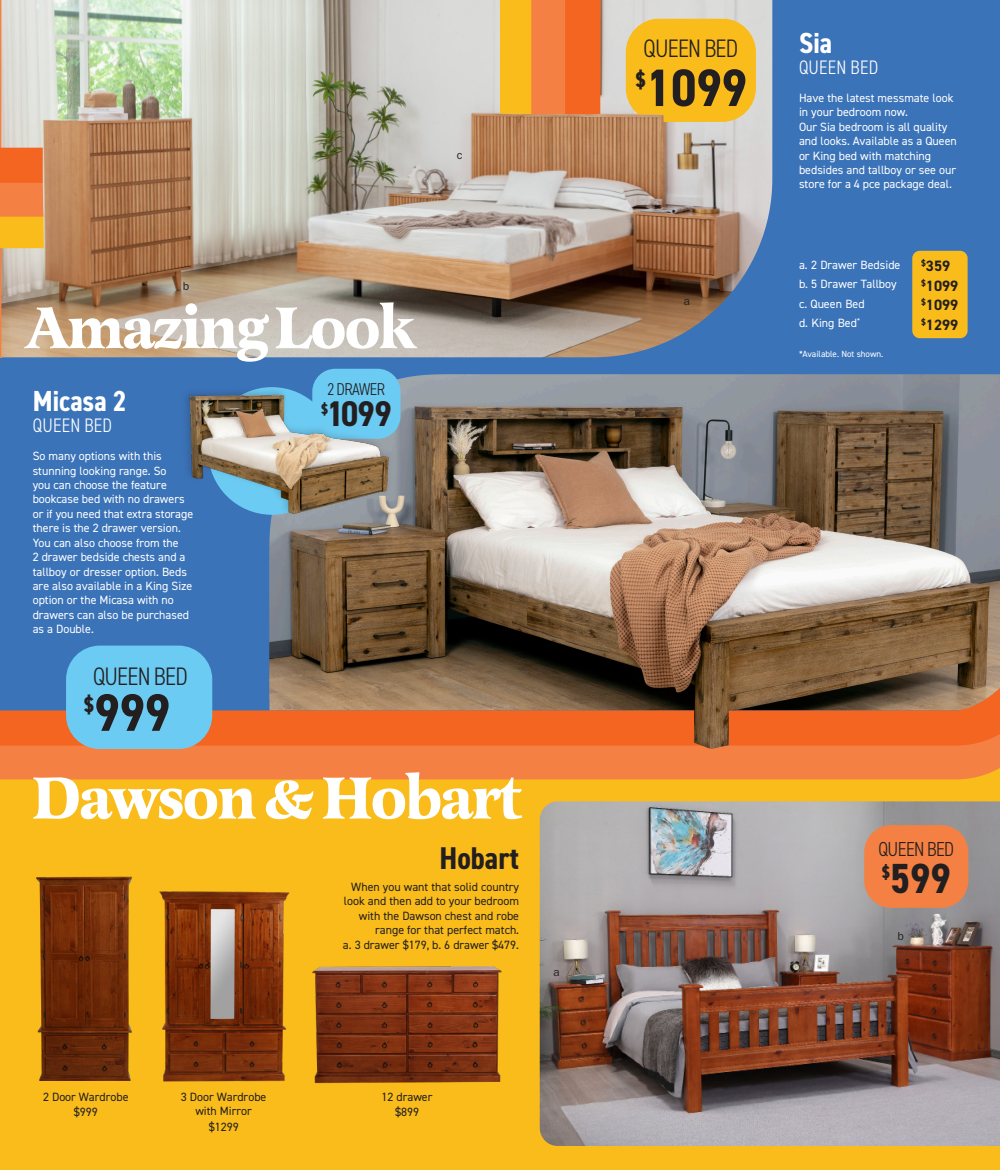
<style>
.page{position:relative;width:1000px;height:1170px;background:#fff}
.page>*{position:absolute;margin:0;border:0;box-sizing:border-box;transform-origin:0 0}
.t1{font:700 61.5px "Latienne Pro";letter-spacing:-.04em;color:#fff}
.t2{font:700 60.9px "Latienne Pro";letter-spacing:-.04em;color:#fff}
.t3{font:700 condensed 52.8px "DIN2014";color:#231f20}
.t4{font:700 condensed 42.15px "DIN2014";color:#231f20}
.t5{font:700 condensed 35.7px "DIN2014";color:#231f20}
.t6{font:700 condensed 31.5px "DIN2014";color:#231f20}
.t7{font:700 condensed 29.1px "DIN2014";letter-spacing:-.01em;color:#fff}
.t8{font:300 condensed 25.35px "DIN2014";letter-spacing:-.03em;color:#231f20}
.t9{font:700 condensed 21.45px "DIN2014";color:#231f20}
.t10{font:300 condensed 20.25px "DIN2014";letter-spacing:-.03em;color:#231f20}
.t11{font:300 condensed 19.5px "DIN2014";letter-spacing:.01em;color:#fff}
.t12{font:700 condensed 17.25px "DIN2014";color:#231f20}
.t13{font:300 condensed 17.1px "DIN2014";letter-spacing:-.03em;color:#231f20}
.t14{font:700 15px "DIN2014";color:#231f20}
.t15{font:700 condensed 14.55px "DIN2014";color:#231f20}
.t16{font:12px/14.4px "DIN2014";color:#fff}
.t17{font:12px/14.4px "DIN2014";color:#231f20;text-align:center}
.t18{font:12px "Franklin Gothic URW Boo";color:#231f20}
.t19{font:9px "DIN2014";color:#fff}
</style>
<div class="page">
<div style="left:0;top:0;width:999px;height:1169px;background:#3b73b9"></div>
<hr style="left:0;top:0;width:1px;height:357px;background:#f48143">
<div style="left:0;top:779px;width:999px;height:390px;background:#f9bc1a"></div>
<img style="left:1px;top:0;width:771px;height:357px">
<img style="left:311px;top:964px;width:191px;height:119px">
<img style="left:539px;top:801px;width:460px;height:344px">
<img style="left:34px;top:873px;width:103px;height:207px">
<img style="left:151px;top:887px;width:145px;height:194px">
<div style="left:912px;top:251px;width:55px;height:87px;background:#f9bc1a;border-radius:7px"></div>
<svg style="left:499px;top:0;width:256px;height:122px;background:#eeac47"></svg>
<svg style="left:0;top:54px;width:44px;height:194px;background:#e9af7a"></svg>
<div style="left:0;top:745px;width:999px;height:34px;background:#f48143"></div>
<svg style="left:0;top:657px;width:269px;height:88px"></svg>
<div style="left:66px;top:645px;width:146px;height:104px;background:#6ccbf3;border-radius:34px"></div>
<img style="left:269px;top:374px;width:730px;height:375px">
<div style="left:312px;top:369px;width:88px;height:70px;background:#6ccbf3;border-radius:23px"></div>
<div style="left:180px;top:386px;width:212px;height:132px;background:#231f20;opacity:.22"></div>
<img style="left:188px;top:386px;width:203px;height:128px">
<div style="left:864px;top:825px;width:104px;height:82px;background:#f48143;border-radius:27px"></div>
<svg style="left:999px;top:659px;width:1px;height:47px"></svg>
<p class="t18" style="left:457px;top:147px;width:7px">c</p>
<p class="t18" style="left:183px;top:278px;width:8px">b</p>
<p class="t2" style="left:26px;top:289px;width:391px">Amazing Look</p>
<p class="t7" style="left:33px;top:382px;width:96px">Micasa 2</p>
<p class="t11" style="left:33px;top:413px;width:81px">QUEEN BED</p>
<p class="t16" style="left:33px;top:448px;width:162px">So many options with this stunning looking range. So<br>you can choose the feature bookcase bed with no drawers or if you need that extra storage there is the 2 drawer version.<br>You can also choose from the<br>2 drawer bedside chests and a tallboy or dresser option. Beds are also available in a King Size option or the Micasa with no drawers can also be purchased as a Double.</p>
<p class="t8" style="left:93px;top:660px;width:96px">QUEEN BED</p>
<p class="t9" style="left:84px;top:690px;width:12px">$</p>
<p class="t3" style="left:94px;top:677px;width:77px">999</p>
<p class="t13" style="left:327px;top:378px;width:59px">2 DRAWER</p>
<p class="t15" style="left:321px;top:399px;width:8px">$</p>
<p class="t5" style="left:327px;top:390px;width:66px">1099</p>
<p class="t1" style="left:32px;top:758px;width:491px">Dawson &amp; Hobart</p>
<p class="t6" style="left:439px;top:837px;width:81px">Hobart</p>
<p class="t17" style="left:343px;top:879px;width:178px;text-align:right">When you want that solid country look and then add to your bedroom with the Dawson chest and robe range for that perfect match.<br>a. 3 drawer $179, b. 6 drawer $479.</p>
<p class="t18" style="left:553px;top:964px;width:8px">a</p>
<p class="t17" style="left:43px;top:1089px;width:87px;line-height:15px">2 Door Wardrobe $999</p>
<p class="t17" style="left:181px;top:1089px;width:87px;line-height:13.5px">3 Door Wardrobe with Mirror</p>
<p class="t17" style="left:209px;top:1118px;width:31px">$1299</p>
<p class="t17" style="left:381px;top:1089px;width:52px;line-height:15px">12 drawer $899</p>
<p class="t8" style="left:643px;top:33px;width:96px">QUEEN BED</p>
<p class="t9" style="left:635px;top:66px;width:12px">$</p>
<p class="t3" style="left:645px;top:53px;width:102px">1099</p>
<p class="t18" style="left:683px;top:294px;width:8px">a</p>
<p class="t7" style="left:798px;top:24px;width:35px">Sia</p>
<p class="t11" style="left:798px;top:55px;width:81px">QUEEN BED</p>
<p class="t16" style="left:798px;top:90px;width:156px">Have the latest messmate look in your bedroom now.</p>
<p class="t16" style="left:798px;top:119px;width:159px">Our Sia bedroom is all quality and looks. Available as a Queen or King bed with matching bedsides and tallboy or see our store for a 4 pce package deal.</p>
<p class="t16" style="left:798px;top:257px;width:103px">a. 2 Drawer Bedside</p>
<p class="t16" style="left:798px;top:277px;width:99px">b. 5 Drawer Tallboy</p>
<p class="t16" style="left:798px;top:296px;width:67px">c. Queen Bed</p>
<p class="t16" style="left:798px;top:316px;width:62px">d. King Bed<sup>*</sup></p>
<p class="t19" style="left:798px;top:348px;width:86px">*Available. Not shown.</p>
<p class="t14" style="left:920px;top:256px;width:31px"><sup>$</sup>359</p>
<p class="t14" style="left:920px;top:275px;width:39px"><sup>$</sup>1099</p>
<p class="t14" style="left:920px;top:295px;width:39px"><sup>$</sup>1099</p>
<p class="t14" style="left:920px;top:314px;width:39px"><sup>$</sup>1299</p>
<p class="t10" style="left:878px;top:836px;width:77px">QUEEN BED</p>
<p class="t12" style="left:881px;top:860px;width:10px">$</p>
<p class="t4" style="left:889px;top:850px;width:62px">599</p>
<p class="t18" style="left:897px;top:927px;width:8px">b</p>
</div>
